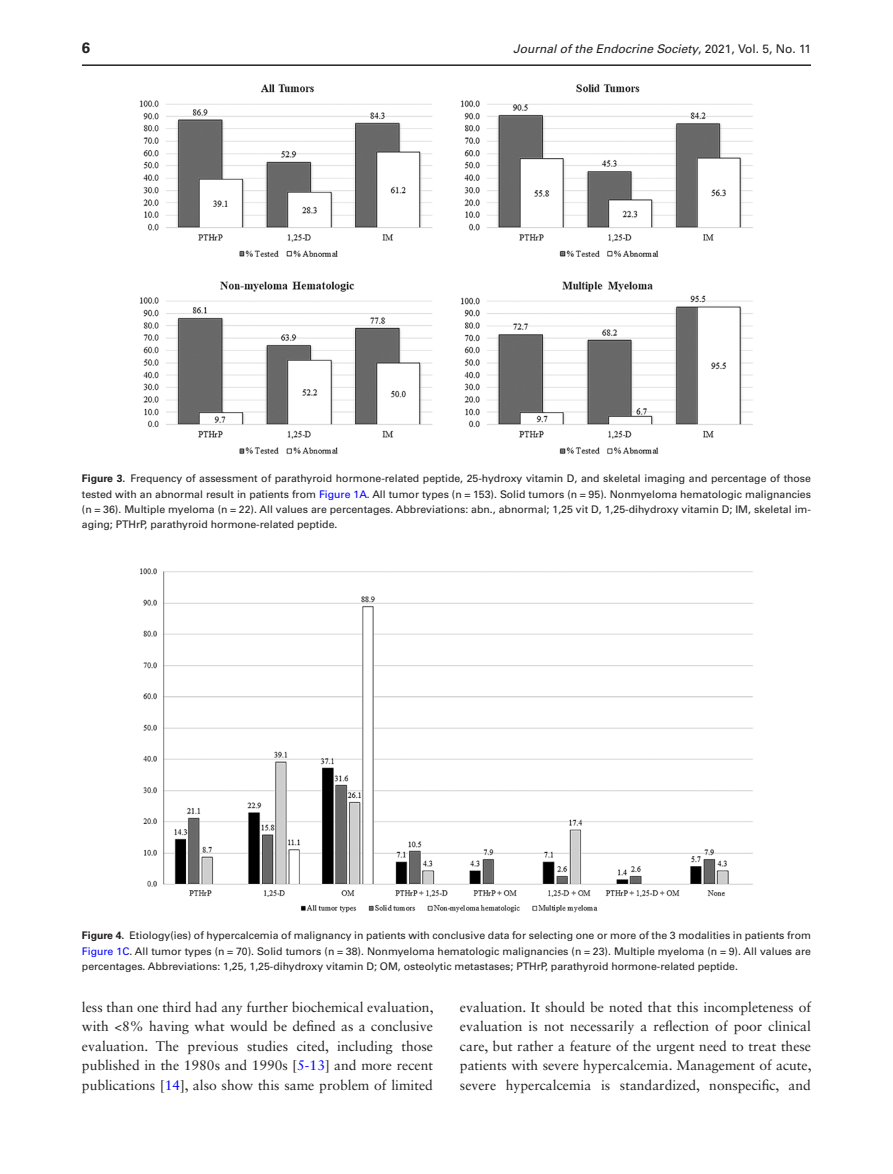
<style>
.page{position:relative;width:893px;height:1174px;background:#fff}
.page>*{position:absolute;margin:0;border:0;box-sizing:border-box;transform-origin:0 0}
.t1{font:700 15px "Univers LT Std";color:#231f20}
.t2{font:13.8px/19.5px "Sabon LT Std";color:#231f20;text-align:justify}
.t3{font:italic 12px "Univers LT Std";color:#231f20}
.t4{font:10.5px/15.3px "Univers LT Std";color:#231f20;text-align:justify}
.s1{font-style:normal}
.s2{font-weight:700}
.s3{color:#00f}
</style>
<div class="page">
<hr style="left:82px;top:64px;width:729px;height:2px;background:#231f20">
<img style="left:140px;top:568px;width:613px;height:344px">
<img style="left:140px;top:84px;width:613px;height:370px">
<h1 class="t1" style="left:82px;top:39px;width:10px">6</h1>
<p class="t3" style="left:513px;top:42px;width:299px">Journal of the Endocrine Society<span class="s1">, 2021, Vol. 5, No. 11</span></p>
<p class="t4" style="left:82px;top:471px;width:731px"><span class="s2">Figure 3.</span> Frequency of assessment of parathyroid hormone-related peptide, 25-hydroxy vitamin D, and skeletal imaging and percentage of those tested with an abnormal result in patients from <span class="s3">Figure 1A</span>. All tumor types (n = 153). Solid tumors (n = 95). Nonmyeloma hematologic malignancies (n = 36). Multiple myeloma (n = 22). All values are percentages. Abbreviations: abn., abnormal; 1,25 vit D, 1,25-dihydroxy vitamin D; IM, skeletal im&shy;aging; PTHrP, parathyroid hormone-related peptide.</p>
<p class="t4" style="left:82px;top:928px;width:731px"><span class="s2">Figure 4.</span> Etiology(ies) of hypercalcemia of malignancy in patients with conclusive data for selecting one or more of the 3 modalities in patients from <span class="s3">Figure 1C</span>. All tumor types (n = 70). Solid tumors (n = 38). Nonmyeloma hematologic malignancies (n = 23). Multiple myeloma (n = 9). All values are percentages. Abbreviations: 1,25, 1,25-dihydroxy vitamin D; OM, osteolytic metastases; PTHrP, parathyroid hormone-related peptide.</p>
<p class="t2" style="left:82px;top:997px;width:353px">less than one third had any further biochemical evaluation, with &lt;8% having what would be defined as a conclusive evaluation. The previous studies cited, including those published in the 1980s and 1990s [<span class="s3">5-13</span>] and more recent publications [<span class="s3">14</span>], also show this same problem of limited</p>
<p class="t2" style="left:460px;top:997px;width:353px">evaluation. It should be noted that this incompleteness of evaluation is not necessarily a reflection of poor clinical care, but rather a feature of the urgent need to treat these patients with severe hypercalcemia. Management of acute, severe hypercalcemia is standardized, nonspecific, and</p>
</div>
